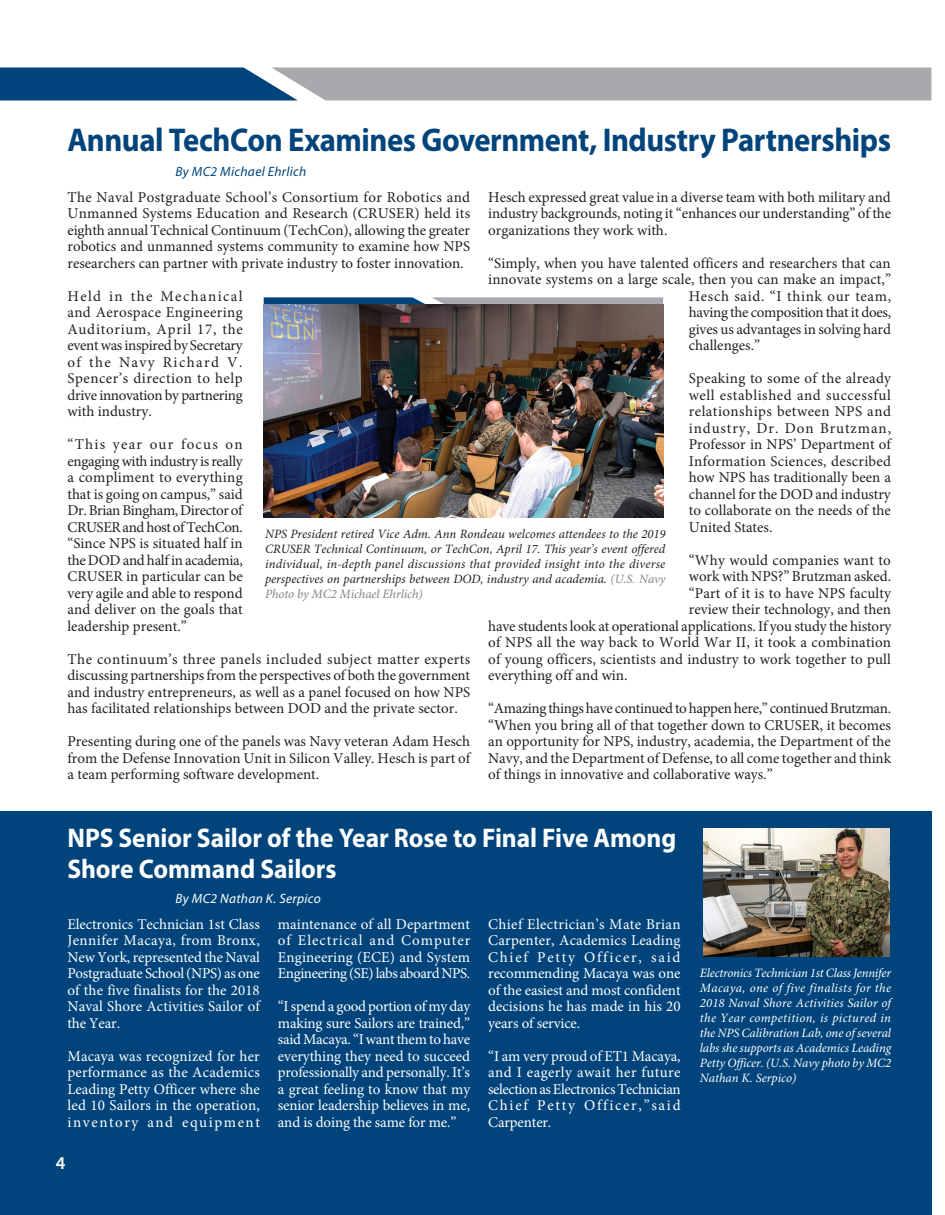
<style>
.page{position:relative;width:945px;height:1215px;background:#fff}
.page>*{position:absolute;margin:0;border:0;box-sizing:border-box;transform-origin:0 0}
.t1{font:700 33px "Myriad Pro";letter-spacing:-.015em;color:#00447b;scale:.93 1}
.t2{font:700 27px/31.5px "Myriad Pro";letter-spacing:-.005em;color:#fff;scale:.94 1}
.t3{font:600 18px "Myriad Pro";color:#fff}
.t4{font:15px/16.5px "Minion Pro";color:#231f20;text-align:justify}
.t5{font:15px/16.5px "Minion Pro";color:#fff;text-align:justify}
.t6{font:15px "Minion Pro";letter-spacing:-.02em;color:#231f20}
.t7{font:15px "Minion Pro";letter-spacing:.04em;color:#231f20}
.t8{font:italic 13.5px "Myriad Pro";letter-spacing:.025em;color:#fff}
.t9{font:italic 13.5px "Myriad Pro";letter-spacing:.025em;color:#00447b}
.t10{font:italic 12.75px/15px "Minion Pro";color:#231f20;text-align:justify}
.t11{font:italic 12.75px/15px "Minion Pro";letter-spacing:-.005em;color:#fff;text-align:justify}
.s1{color:#808285}
</style>
<div class="page">
<div style="left:0;top:811px;width:932px;height:404px;background:#00447b"></div>
<svg style="left:0;top:68px;width:931px;height:32px;background:#798da0"></svg>
<img style="left:703px;top:828px;width:187px;height:129px">
<svg style="left:264px;top:297px;width:399px;height:8px;background:#6f8498"></svg>
<img style="left:264px;top:305px;width:399px;height:212px">
<h1 class="t1" style="left:68px;top:118px;width:887px">Annual TechCon Examines Government, Industry Partnerships</h1>
<p class="t9" style="left:176px;top:163px;width:132px">By MC2 Michael Ehrlich</p>
<p class="t4" style="left:68px;top:189px;width:404px">The Naval Postgraduate School’s Consortium for Robotics and Unmanned Systems Education and Research (CRUSER) held its eighth annual Technical Continuum (TechCon), allowing the greater robotics and unmanned systems community to examine how NPS researchers can partner with private industry to foster innovation.</p>
<p class="t4" style="left:68px;top:288px;width:177px">Held in the Mechanical and Aerospace Engineering Auditorium, April 17, the event was inspired by Secretary of the Navy Richard V.<br>Spencer’s direction to help drive innovation by partnering with industry.</p>
<p class="t4" style="left:68px;top:436px;width:177px">“This year our focus on engaging with industry is really a compliment to everything that is going on campus,” said Dr. Brian Bingham, Director of CRUSER and host of TechCon. “Since NPS is situated half in the DOD and half in academia, CRUSER in particular can be very agile and able to respond and deliver on the goals that leadership present.”</p>
<p class="t4" style="left:68px;top:651px;width:404px">The continuum’s three panels included subject matter experts discussing partnerships from the perspectives of both the government and industry entrepreneurs, as well as a panel focused on how NPS has facilitated relationships between DOD and the private sector.</p>
<p class="t4" style="left:68px;top:733px;width:404px">Presenting during one of the panels was Navy veteran Adam Hesch from the Defense Innovation Unit in Silicon Valley. Hesch is part of a team performing software development.</p>
<p class="t4" style="left:488px;top:189px;width:404px">Hesch expressed great value in a diverse team with both military and industry backgrounds, noting it “enhances our understanding” of the organizations they work with.</p>
<p class="t4" style="left:488px;top:255px;width:404px">“Simply, when you have talented officers and researchers that can</p>
<p class="t4" style="left:488px;top:271px;width:404px">innovate systems on a large scale, then you can make an impact,”</p>
<p class="t7" style="left:689px;top:286px;width:204px">Hesch said. “I think our team,</p>
<p class="t6" style="left:689px;top:302px;width:204px">having the composition that it does,</p>
<p class="t4" style="left:689px;top:321px;width:204px">gives us advantages in solving hard</p>
<p class="t4" style="left:689px;top:337px;width:73px">challenges.”</p>
<p class="t4" style="left:689px;top:370px;width:204px">Speaking to some of the already well established and successful relationships between NPS and industry, Dr. Don Brutzman, Professor in NPS’ Department of Information Sciences, described how NPS has traditionally been a channel for the DOD and industry to collaborate on the needs of the United States.</p>
<p class="t4" style="left:689px;top:552px;width:204px">“Why would companies want to</p>
<p class="t4" style="left:689px;top:568px;width:204px">work with NPS?” Brutzman asked.</p>
<p class="t4" style="left:689px;top:585px;width:204px">“Part of it is to have NPS faculty</p>
<p class="t4" style="left:689px;top:601px;width:204px">review their technology, and then</p>
<p class="t4" style="left:488px;top:618px;width:405px">have students look at operational applications. If you study the history</p>
<p class="t4" style="left:488px;top:634px;width:404px">of NPS all the way back to World War II, it took a combination</p>
<p class="t4" style="left:488px;top:651px;width:404px">of young officers, scientists and industry to work together to pull</p>
<p class="t4" style="left:488px;top:667px;width:141px">everything off and win.</p>
<p class="t4" style="left:488px;top:700px;width:404px">“Amazing things have continued to happen here,” continued Brutzman. “When you bring all of that together down to CRUSER, it becomes an opportunity for NPS, industry, academia, the Department of the Navy, and the Department of Defense, to all come together and think of things in innovative and collaborative ways.”</p>
<p class="t10" style="left:265px;top:527px;width:402px">NPS President retired Vice Adm. Ann Rondeau welcomes attendees to the 2019<br>CRUSER Technical Continuum, or TechCon, April 17. This year’s event offered individual, in-depth panel discussions that provided insight into the diverse perspectives on partnerships between DOD, industry and academia. <span class="s1">(U.S. Navy Photo by MC2 Michael Ehrlich)</span></p>
<h2 class="t2" style="left:68px;top:821px;width:649px">NPS Senior Sailor of the Year Rose to Final Five Among<br>Shore Command Sailors</h2>
<p class="t8" style="left:176px;top:890px;width:147px">By MC2 Nathan K. Serpico</p>
<p class="t5" style="left:68px;top:916px;width:194px">Electronics Technician 1st Class Jennifer Macaya, from Bronx, New York, represented the Naval Postgraduate School (NPS) as one of the five finalists for the 2018<br>Naval Shore Activities Sailor of the Year.</p>
<p class="t5" style="left:68px;top:1048px;width:194px">Macaya was recognized for her performance as the Academics Leading Petty Officer where she led 10 Sailors in the operation, inventory and equipment</p>
<p class="t5" style="left:278px;top:916px;width:194px">maintenance of all Department of Electrical and Computer Engineering (ECE) and System Engineering (SE) labs aboard NPS.</p>
<p class="t5" style="left:278px;top:998px;width:194px">“I spend a good portion of my day making sure Sailors are trained,” said Macaya. “I want them to have everything they need to succeed professionally and personally. It’s a great feeling to know that my senior leadership believes in me, and is doing the same for me.”</p>
<p class="t5" style="left:488px;top:916px;width:194px">Chief Electrician’s Mate Brian Carpenter, Academics Leading Chief Petty Officer, said recommending Macaya was one of the easiest and most confident decisions he has made in his 20 years of service.</p>
<p class="t5" style="left:488px;top:1048px;width:194px">“I am very proud of ET1 Macaya, and I eagerly await her future selection as Electronics Technician Chief Petty Officer,”said Carpenter.</p>
<p class="t3" style="left:56px;top:1151px;width:11px">4</p>
<p class="t11" style="left:700px;top:966px;width:193px">Electronics Technician 1st Class Jennifer Macaya, one of five finalists for the 2018 Naval Shore Activities Sailor of the Year competition, is pictured in the NPS Calibration Lab, one of several labs she supports as Academics Leading Petty Officer. (U.S. Navy photo by MC2<br>Nathan K. Serpico)</p>
</div>
